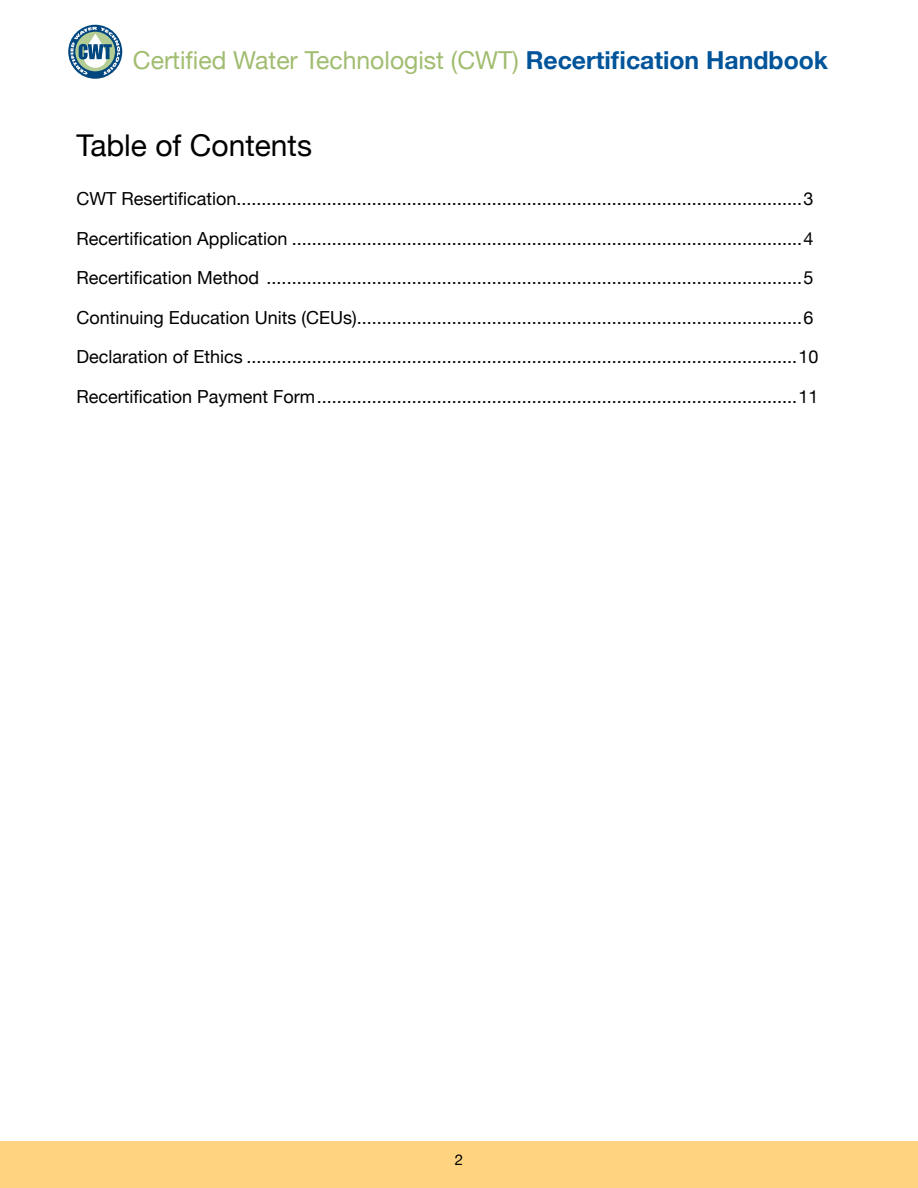
<style>
.page{position:relative;width:918px;height:1188px;background:#fff}
.page>*{position:absolute;margin:0;border:0;box-sizing:border-box;transform-origin:0 0}
.t1{font:30px "Helvetica Neue";color:#000}
.t2{font:24.75px "Helvetica Neue";color:#a1bd70}
.t3{font:18px/39.6px "Helvetica Neue";color:#000}
.t4{font:15px "Helvetica Neue";color:#000}
.s1{font-weight:700;color:#00549a}
</style>
<div class="page">
<div style="left:1px;top:1141px;width:917px;height:47px;background:#ffd380"></div>
<svg style="left:68px;top:25px;width:54px;height:54px"></svg>
<svg style="left:70px;top:27px;width:50px;height:48px"></svg>
<h2 class="t2" style="left:133px;top:43px;width:697px">Certified Water Technologist (CWT) <span class="s1">Recertification Handbook</span></h2>
<h1 class="t1" style="left:76px;top:124px;width:237px">Table of Contents</h1>
<p class="t3" style="left:76px;top:180px;width:739px">CWT Resertification.................................................................................................................3</p>
<p class="t3" style="left:76px;top:219px;width:739px">Recertification Application ......................................................................................................4<br>Recertification Method ...........................................................................................................5</p>
<p class="t3" style="left:76px;top:299px;width:744px">Continuing Education Units (CEUs).........................................................................................6<br>Declaration of Ethics ..............................................................................................................10</p>
<p class="t3" style="left:76px;top:378px;width:744px">Recertification Payment Form................................................................................................11</p>
<p class="t4" style="left:455px;top:1149px;width:10px">2</p>
</div>
